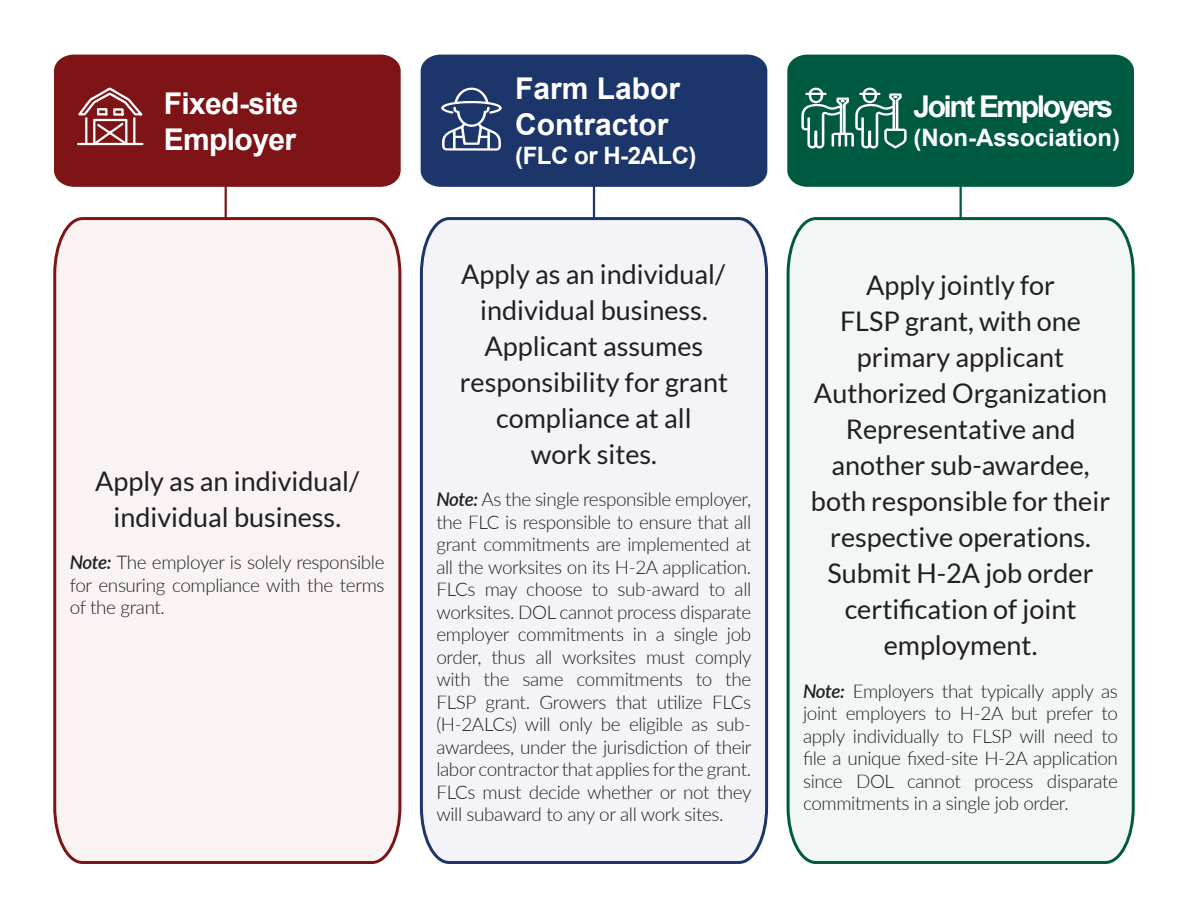
<style>
.page{position:relative;width:1188px;height:918px;background:#fff}
.page>*{position:absolute;margin:0;border:0;box-sizing:border-box;transform-origin:0 0}
.Subtitle{font:700 30px/36px "Arial";color:#fff}
.Subtitle-2{font:700 30px/36px "Arial";letter-spacing:-.02em;color:#fff}
.Subtitle-3{font:700 30px "Arial";letter-spacing:-.08em;color:#fff}
.Body_text{font:27px/36px "Lato";color:#231f20;text-align:center}
.Subtitle-4{font:700 24px "Arial";color:#fff}
.Subtitle-5{font:700 24px "Arial";letter-spacing:-.02em;color:#fff}
.Note{font:300 18.9px/22.5px "Lato";letter-spacing:-.02em;color:#231f20;text-align:justify}
.s1{font-weight:600;font-style:italic}
</style>
<div class="page">
<div style="left:54px;top:55px;width:347px;height:132px;background:#7e1416"></div>
<svg style="left:77px;top:87px;width:67px;height:58px"></svg>
<hr style="left:225px;top:174px;width:2px;height:47px;background:#7e1416">
<div style="left:53px;top:216px;width:349px;height:648px;background:#f9f3f3"></div>
<div style="left:421px;top:55px;width:346px;height:132px;background:#1c366c"></div>
<svg style="left:437px;top:88px;width:68px;height:63px;background:#4e628c"></svg>
<hr style="left:593px;top:174px;width:2px;height:47px;background:#1c366c">
<div style="left:419px;top:216px;width:350px;height:648px;background:#f4f4f8"></div>
<div style="left:787px;top:55px;width:347px;height:132px;background:#005941"></div>
<svg style="left:801px;top:87px;width:106px;height:62px"></svg>
<hr style="left:960px;top:174px;width:2px;height:47px;background:#005941">
<div style="left:786px;top:216px;width:349px;height:648px;background:#f2f7f6"></div>
<p class="Subtitle-2" style="left:164px;top:85px;width:136px">Fixed-site<br>Employer</p>
<p class="Body_text" style="left:95px;top:463px;width:266px">Apply as an individual/ individual business.</p>
<p class="Note" style="left:70px;top:551px;width:316px"><span class="s1">Note:</span> The employer is solely responsible for ensuring compliance with the terms of the grant.</p>
<p class="Subtitle" style="left:515px;top:71px;width:167px">Farm Labor<br>Contractor</p>
<p class="Subtitle-5" style="left:515px;top:139px;width:183px">(FLC or H-2ALC)</p>
<p class="Body_text" style="left:460px;top:256px;width:270px">Apply as an individual/ individual business.<br>Applicant assumes responsibility for grant compliance at all<br>work sites.</p>
<p class="Note" style="left:436px;top:488px;width:317px"><span class="s1">Note:</span> As the single responsible employer, the FLC is responsible to ensure that all grant commitments are implemented at all the worksites on its H-2A application.<br>FLCs may choose to sub-award to all worksites. DOL cannot process disparate employer commitments in a single job order, thus all worksites must comply with the same commitments to the FLSP grant. Growers that utilize FLCs (H-2ALCs) will only be eligible as sub&shy;awardees, under the jurisdiction of their labor contractor that applies for the grant.<br>FLCs must decide whether or not they will subaward to any or all work sites.</p>
<p class="Subtitle-3" style="left:913px;top:86px;width:201px">Joint Employers</p>
<p class="Subtitle-4" style="left:913px;top:121px;width:208px">(Non-Association)</p>
<p class="Body_text" style="left:811px;top:267px;width:301px">Apply jointly for<br>FLSP grant, with one primary applicant<br>Authorized Organization<br>Representative and another sub-awardee, both responsible for their respective operations.<br>Submit H-2A job order certification of joint employment.</p>
<p class="Note" style="left:803px;top:679px;width:316px"><span class="s1">Note:</span> Employers that typically apply as joint employers to H-2A but prefer to apply individually to FLSP will need to file a unique fixed-site H-2A application since DOL cannot process disparate commitments in a single job order.</p>
</div>
